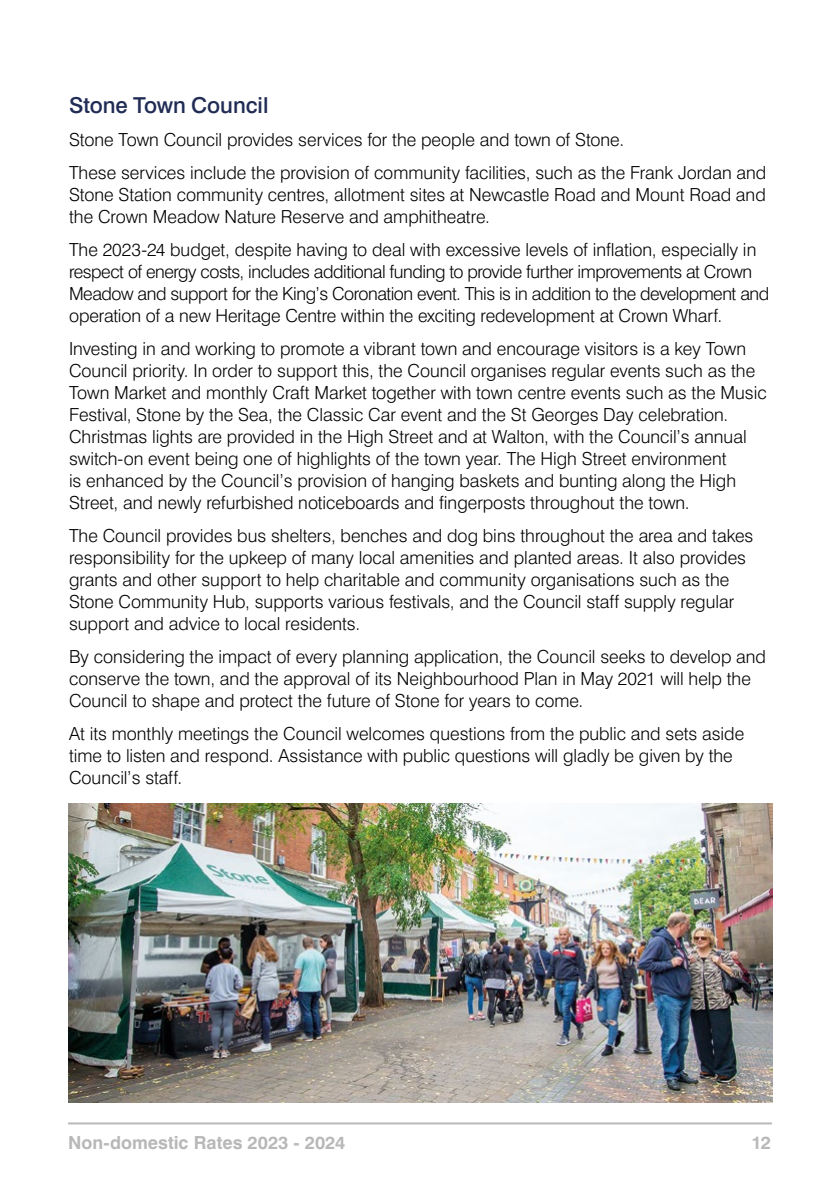
<style>
.page{position:relative;width:840px;height:1191px;background:#fff}
.page>*{position:absolute;margin:0;border:0;box-sizing:border-box;transform-origin:0 0}
.t1{font:500 22px "Swiss 721 BT";color:#212c55}
.Body_Copy{font:300 18px/22px "Swiss 721 BT";color:#000}
.Body_Copy-2{font:300 18px/22px "Swiss 721 BT";letter-spacing:-.025em;color:#000}
.t2{font:700 18px "Swiss 721 BT";color:#b9b8b8}
</style>
<div class="page">
<hr style="left:68px;top:1122px;width:703px;height:2px;background:#b9b8b8">
<img style="left:69px;top:804px;width:703px;height:298px">
<p class="t1" style="left:69px;top:92px;width:201px">Stone Town Council</p>
<p class="Body_Copy" style="left:69px;top:129px;width:556px">Stone Town Council provides services for the people and town of Stone.</p>
<p class="Body_Copy" style="left:69px;top:162px;width:698px;text-align:justify">These services include the provision of community facilities, such as the Frank Jordan and Stone Station community centres, allotment sites at Newcastle Road and Mount Road and the Crown Meadow Nature Reserve and amphitheatre.</p>
<p class="Body_Copy-2" style="left:69px;top:239px;width:701px">The 2023-24 budget, despite having to deal with excessive levels of inflation, especially in respect of energy costs, includes additional funding to provide further improvements at Crown Meadow and support for the King’s Coronation event. This is in addition to the development and operation of a new Heritage Centre within the exciting redevelopment at Crown Wharf.</p>
<p class="Body_Copy" style="left:69px;top:338px;width:698px">Investing in and working to promote a vibrant town and encourage visitors is a key Town Council priority. In order to support this, the Council organises regular events such as the Town Market and monthly Craft Market together with town centre events such as the Music Festival, Stone by the Sea, the Classic Car event and the St Georges Day celebration.<br>Christmas lights are provided in the High Street and at Walton, with the Council’s annual switch-on event being one of highlights of the town year. The High Street environment<br>is enhanced by the Council’s provision of hanging baskets and bunting along the High Street, and newly refurbished noticeboards and fingerposts throughout the town.</p>
<p class="Body_Copy" style="left:69px;top:525px;width:685px">The Council provides bus shelters, benches and dog bins throughout the area and takes responsibility for the upkeep of many local amenities and planted areas. It also provides grants and other support to help charitable and community organisations such as the Stone Community Hub, supports various festivals, and the Council staff supply regular support and advice to local residents.</p>
<p class="Body_Copy" style="left:69px;top:646px;width:698px">By considering the impact of every planning application, the Council seeks to develop and conserve the town, and the approval of its Neighbourhood Plan in May 2021 will help the<br>Council to shape and protect the future of Stone for years to come.</p>
<p class="Body_Copy" style="left:69px;top:723px;width:676px">At its monthly meetings the Council welcomes questions from the public and sets aside time to listen and respond. Assistance with public questions will gladly be given by the<br>Council’s staff.</p>
<p class="t2" style="left:68px;top:1131px;width:279px">Non-domestic Rates 2023 - 2024</p>
<p class="t2" style="left:751px;top:1131px;width:21px">12</p>
</div>
